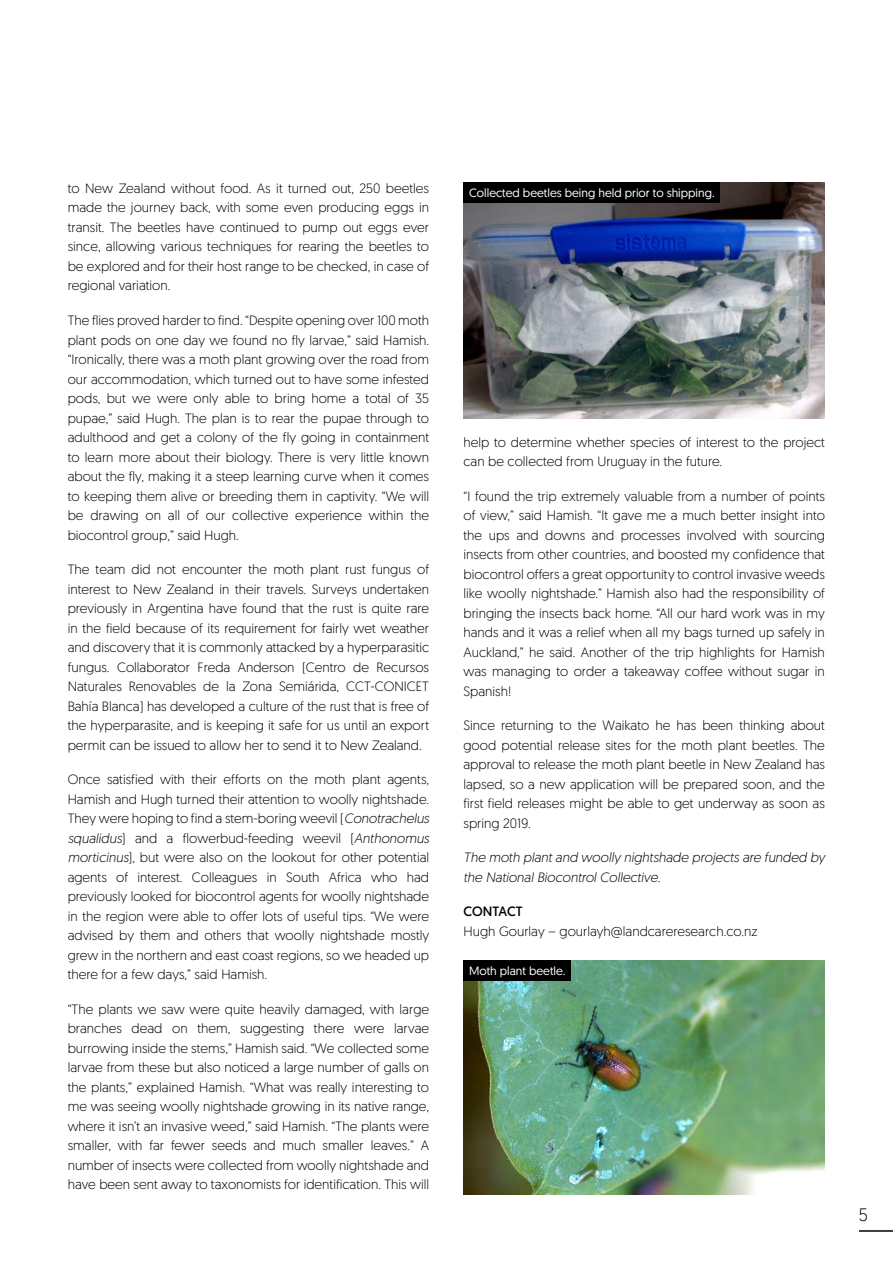
<style>
.page{position:relative;width:893px;height:1263px;background:#fff}
.page>*{position:absolute;margin:0;border:0;box-sizing:border-box;transform-origin:0 0}
.t1{font:300 18px "Geomanist";color:#000}
.t2{font:300 13.5px/19.5px "Geomanist";color:#000;text-align:justify}
.t3{font:italic 300 13.5px/19.5px "Geomanist";color:#000}
.t4{font:13.5px "Geomanist";color:#000}
.t5{font:12px "Geomanist";color:#fff}
.s1{font-style:italic}
.s2{font-style:normal}
</style>
<div class="page">
<hr style="left:859px;top:1230px;width:34px;height:2px;background:#000">
<img style="left:463px;top:183px;width:362px;height:235px">
<img style="left:463px;top:960px;width:362px;height:235px">
<div style="left:463px;top:183px;width:257px;height:20px;background:#000"></div>
<div style="left:463px;top:960px;width:108px;height:20px;background:#000"></div>
<p class="t2" style="left:68px;top:180px;width:363px">to New Zealand without food. As it turned out, 250 beetles made the journey back, with some even producing eggs in transit. The beetles have continued to pump out eggs ever since, allowing various techniques for rearing the beetles to be explored and for their host range to be checked, in case of regional variation.</p>
<p class="t2" style="left:68px;top:312px;width:363px">The flies proved harder to find. “Despite opening over 100 moth plant pods on one day we found no fly larvae,” said Hamish. “Ironically, there was a moth plant growing over the road from our accommodation, which turned out to have some infested pods, but we were only able to bring home a total of 35 pupae,” said Hugh. The plan is to rear the pupae through to adulthood and get a colony of the fly going in containment to learn more about their biology. There is very little known about the fly, making it a steep learning curve when it comes to keeping them alive or breeding them in captivity. “We will be drawing on all of our collective experience within the biocontrol group,” said Hugh.</p>
<p class="t2" style="left:68px;top:561px;width:363px">The team did not encounter the moth plant rust fungus of interest to New Zealand in their travels. Surveys undertaken previously in Argentina have found that the rust is quite rare in the field because of its requirement for fairly wet weather and discovery that it is commonly attacked by a hyperparasitic fungus. Collaborator Freda Anderson (Centro de Recursos Naturales Renovables de la Zona Semiárida, CCT-CONICET Bahía Blanca) has developed a culture of the rust that is free of the hyperparasite, and is keeping it safe for us until an export permit can be issued to allow her to send it to New Zealand.</p>
<p class="t2" style="left:68px;top:771px;width:363px">Once satisfied with their efforts on the moth plant agents, Hamish and Hugh turned their attention to woolly nightshade.<br>They were hoping to find a stem-boring weevil (<span class="s1">Conotrachelus squalidus</span>) and a flowerbud-feeding weevil (<span class="s1">Anthonomus morticinus</span>), but were also on the lookout for other potential agents of interest. Colleagues in South Africa who had previously looked for biocontrol agents for woolly nightshade in the region were able to offer lots of useful tips. “We were advised by them and others that woolly nightshade mostly grew in the northern and east coast regions, so we headed up there for a few days,” said Hamish.</p>
<p class="t2" style="left:68px;top:1001px;width:363px">“The plants we saw were quite heavily damaged, with large branches dead on them, suggesting there were larvae burrowing inside the stems,” Hamish said. “We collected some larvae from these but also noticed a large number of galls on the plants,” explained Hamish. “What was really interesting to me was seeing woolly nightshade growing in its native range, where it isn’t an invasive weed,” said Hamish. “The plants were smaller, with far fewer seeds and much smaller leaves.” A number of insects were collected from woolly nightshade and have been sent away to taxonomists for identification. This will</p>
<p class="t5" style="left:469px;top:189px;width:247px">Collected beetles being held prior to shipping.</p>
<p class="t2" style="left:463px;top:434px;width:363px">help to determine whether species of interest to the project can be collected from Uruguay in the future.</p>
<p class="t2" style="left:463px;top:488px;width:363px">“I found the trip extremely valuable from a number of points of view,” said Hamish. “It gave me a much better insight into the ups and downs and processes involved with sourcing insects from other countries, and boosted my confidence that biocontrol offers a great opportunity to control invasive weeds like woolly nightshade.” Hamish also had the responsibility of bringing the insects back home. “All our hard work was in my hands and it was a relief when all my bags turned up safely in Auckland,” he said. Another of the trip highlights for Hamish was managing to order a takeaway coffee without sugar in Spanish!</p>
<p class="t2" style="left:463px;top:717px;width:363px">Since returning to the Waikato he has been thinking about good potential release sites for the moth plant beetles. The approval to release the moth plant beetle in New Zealand has lapsed, so a new application will be prepared soon, and the first field releases might be able to get underway as soon as spring 2019.</p>
<p class="t3" style="left:463px;top:849px;width:363px">The moth plant and woolly nightshade projects are funded by the National Biocontrol Collective<span class="s2">.</span></p>
<p class="t4" style="left:463px;top:906px;width:61px">CONTACT</p>
<p class="t2" style="left:463px;top:923px;width:296px">Hugh Gourlay – gourlayh@landcareresearch.co.nz</p>
<p class="t5" style="left:469px;top:966px;width:98px">Moth plant beetle.</p>
<h1 class="t1" style="left:859px;top:1208px;width:11px">5</h1>
</div>
